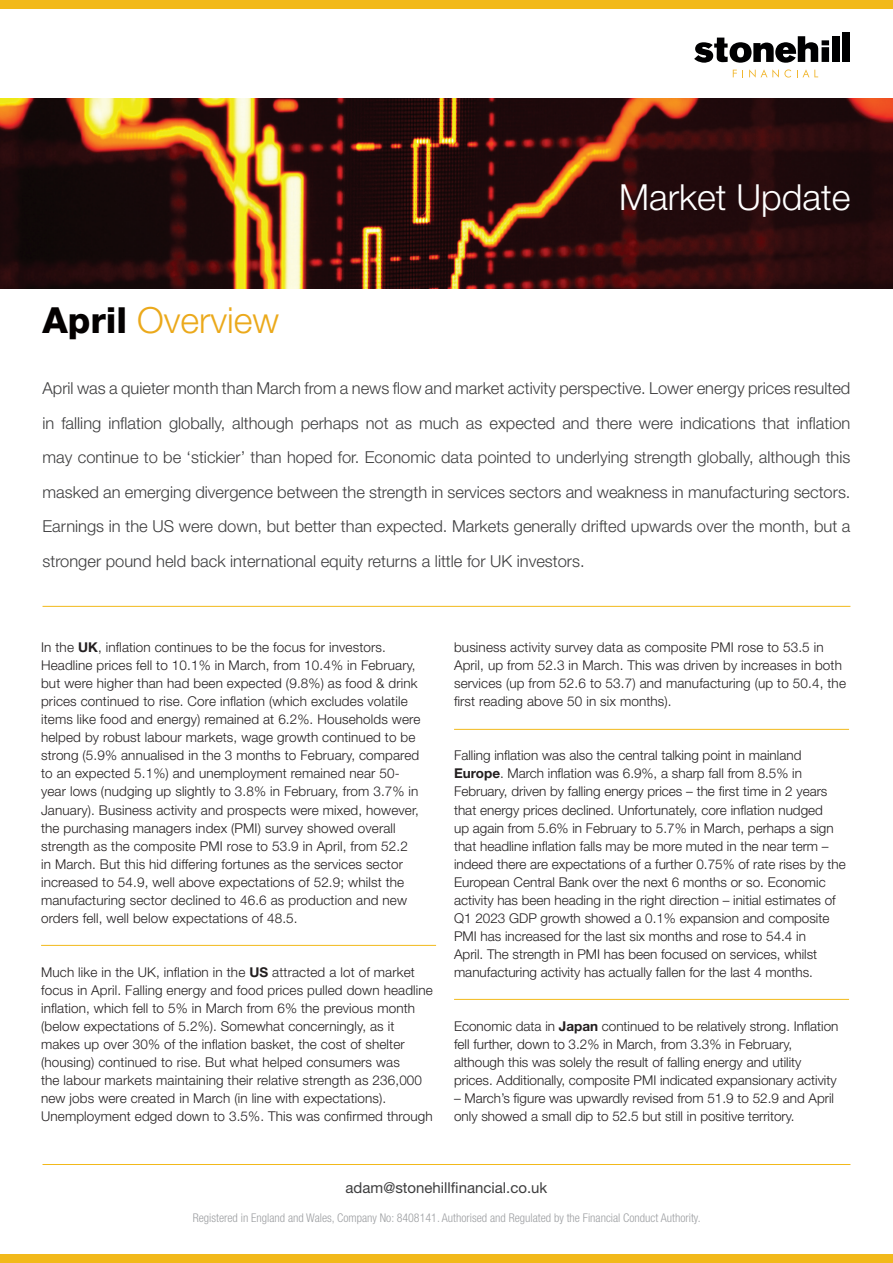
<style>
.page{position:relative;width:893px;height:1263px;background:#fff}
.page>*{position:absolute;margin:0;border:0;box-sizing:border-box;transform-origin:0 0}
.t1{font:300 36px "Helvetica Neue LT Std";color:#eba91b}
.t2{font:300 36px "Helvetica Neue LT Std";color:#fff}
.t3{font:300 16.5px/34.5px "Helvetica Neue LT Std";color:#3e3e3f;text-align:justify}
.t4{font:15px "Helvetica Neue LT Std";color:#3e3e3f}
.t5{font:300 13.5px/18px "Helvetica Neue LT Std";letter-spacing:.01em;color:#231f20}
.t6{font:300 condensed 12px "Helvetica Neue LT Std";color:#9d9fa2}
.s1{font-weight:800;color:#040101}
.s2{font-weight:700}
</style>
<div class="page">
<div style="left:0;top:0;width:893px;height:9px;background:#f2b91a"></div>
<img style="left:0;top:99px;width:893px;height:189px">
<svg style="left:694px;top:36px;width:135px;height:27px"></svg>
<div style="left:832px;top:36px;width:7px;height:26px;background:#000001"></div>
<div style="left:842px;top:32px;width:8px;height:30px;background:#000001"></div>
<svg style="left:733px;top:70px;width:10px;height:7px"></svg>
<svg style="left:749px;top:69px;width:42px;height:9px"></svg>
<svg style="left:797px;top:69px;width:21px;height:8px"></svg>
<hr style="left:41px;top:945px;width:395px;height:1px;background:#f2b91a">
<hr style="left:454px;top:729px;width:395px;height:1px;background:#f2b91a">
<hr style="left:454px;top:999px;width:395px;height:1px;background:#f2b91a">
<hr style="left:43px;top:606px;width:807px;height:1px;background:#f2b91a">
<div style="left:0;top:1254px;width:893px;height:9px;background:#f2b91a"></div>
<hr style="left:43px;top:1164px;width:807px;height:1px;background:#f2b91a">
<p class="t1" style="left:43px;top:298px;width:238px"><span class="s1">April</span> Overview</p>
<p class="t2" style="left:619px;top:175px;width:233px">Market Update</p>
<p class="t3" style="left:43px;top:371px;width:809px">April was a quieter month than March from a news flow and market activity perspective. Lower energy prices resulted in falling inflation globally, although perhaps not as much as expected and there were indications that inflation may continue to be ‘stickier’ than hoped for. Economic data pointed to underlying strength globally, although this masked an emerging divergence between the strength in services sectors and weakness in manufacturing sectors.<br>Earnings in the US were down, but better than expected. Markets generally drifted upwards over the month, but a stronger pound held back international equity returns a little for UK investors.</p>
<p class="t5" style="left:41px;top:638px;width:381px">In the <span class="s2">UK</span>, inflation continues to be the focus for investors.<br>Headline prices fell to 10.1% in March, from 10.4% in February, but were higher than had been expected (9.8%) as food &amp; drink prices continued to rise. Core inflation (which excludes volatile items like food and energy) remained at 6.2%. Households were helped by robust labour markets, wage growth continued to be strong (5.9% annualised in the 3 months to February, compared to an expected 5.1%) and unemployment remained near 50- year lows (nudging up slightly to 3.8% in February, from 3.7% in January). Business activity and prospects were mixed, however, the purchasing managers index (PMI) survey showed overall strength as the composite PMI rose to 53.9 in April, from 52.2 in March. But this hid differing fortunes as the services sector increased to 54.9, well above expectations of 52.9; whilst the manufacturing sector declined to 46.6 as production and new orders fell, well below expectations of 48.5.</p>
<p class="t5" style="left:41px;top:962px;width:393px">Much like in the UK, inflation in the <span class="s2">US</span> attracted a lot of market focus in April. Falling energy and food prices pulled down headline inflation, which fell to 5% in March from 6% the previous month (below expectations of 5.2%). Somewhat concerningly, as it makes up over 30% of the inflation basket, the cost of shelter (housing) continued to rise. But what helped consumers was<br>the labour markets maintaining their relative strength as 236,000 new jobs were created in March (in line with expectations).<br>Unemployment edged down to 3.5%. This was confirmed through</p>
<p class="t5" style="left:454px;top:638px;width:393px">business activity survey data as composite PMI rose to 53.5 in April, up from 52.3 in March. This was driven by increases in both services (up from 52.6 to 53.7) and manufacturing (up to 50.4, the first reading above 50 in six months).</p>
<p class="t5" style="left:454px;top:746px;width:393px">Falling inflation was also the central talking point in mainland <span class="s2">Europe</span>. March inflation was 6.9%, a sharp fall from 8.5% in February, driven by falling energy prices – the first time in 2 years that energy prices declined. Unfortunately, core inflation nudged<br>up again from 5.6% in February to 5.7% in March, perhaps a sign that headline inflation falls may be more muted in the near term – indeed there are expectations of a further 0.75% of rate rises by the European Central Bank over the next 6 months or so. Economic activity has been heading in the right direction – initial estimates of Q1 2023 GDP growth showed a 0.1% expansion and composite PMI has increased for the last six months and rose to 54.4 in<br>April. The strength in PMI has been focused on services, whilst manufacturing activity has actually fallen for the last 4 months.</p>
<p class="t5" style="left:454px;top:1016px;width:386px">Economic data in <span class="s2">Japan</span> continued to be relatively strong. Inflation fell further, down to 3.2% in March, from 3.3% in February, although this was solely the result of falling energy and utility prices. Additionally, composite PMI indicated expansionary activity</p>
<p class="t5" style="left:454px;top:1088px;width:381px">– March’s figure was upwardly revised from 51.9 to 52.9 and April only showed a small dip to 52.5 but still in positive territory.</p>
<p class="t4" style="left:346px;top:1178px;width:203px">adam@stonehillfinancial.co.uk</p>
<p class="t6" style="left:193px;top:1210px;width:509px">Registered in England and Wales, Company No: 8408141. Authorised and Regulated by the Financial Conduct Authority.</p>
</div>
